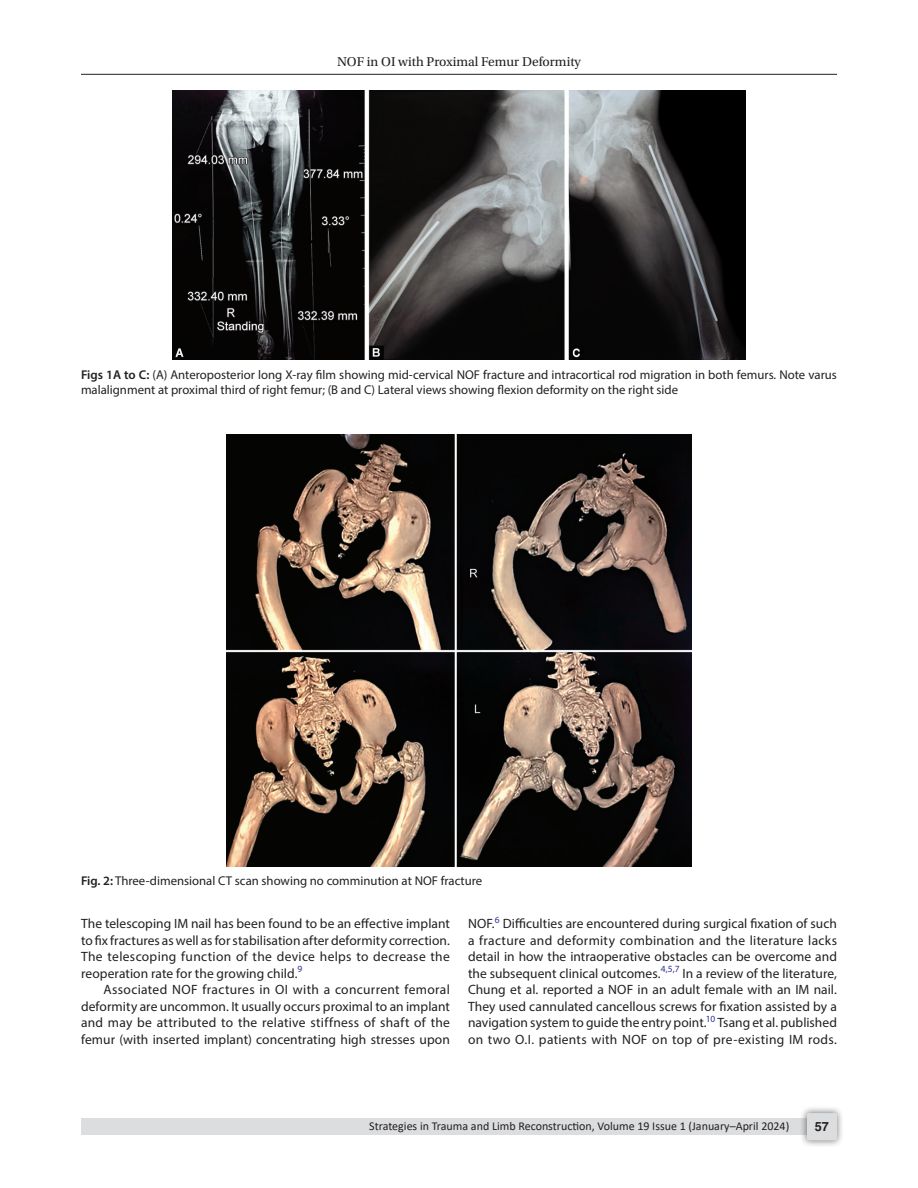
<style>
.page{position:relative;width:918px;height:1188px;background:#fff}
.page>*{position:absolute;margin:0;border:0;box-sizing:border-box;transform-origin:0 0}
.Para-Indent{font:13.5px/16.5px "Myriad Pro";letter-spacing:.01em;color:#231f20;text-align:justify}
.Para-NoIndent{font:13.5px/16.5px "Myriad Pro";letter-spacing:.005em;color:#231f20;text-align:justify}
.t1{font:13.5px "Utopia Std";color:#231f20}
.FigCaption{font:12.75px/15.3px "Myriad Pro";color:#231f20}
.t2{font:700 12.75px "Helvetica LT Std";color:#231f20}
.t3{font:12px "Calibri";color:#231f20}
.s1{font-weight:600}
</style>
<div class="page">
<hr style="left:81px;top:74px;width:756px;height:1px;background:#231f20">
<div style="left:81px;top:1119px;width:756px;height:16px;background:#dcdddf"></div>
<div style="left:800px;top:1106px;width:44px;height:41px;background:#231f20;opacity:.61"></div>
<div style="left:807px;top:1113px;width:30px;height:27px;background:#dcdddf;border-radius:2px"></div>
<img style="left:173px;top:90px;width:572px;height:270px">
<img style="left:227px;top:434px;width:464px;height:432px">
<p class="t1" style="left:337px;top:55px;width:245px">NOF in OI with Proximal Femur Deformity</p>
<p class="FigCaption" style="left:81px;top:367px;width:758px"><span class="s1">Figs 1A to C:</span> (A) Anteroposterior long X-ray film showing mid-cervical NOF fracture and intracortical rod migration in both femurs. Note varus malalignment at proximal third of right femur; (B and C) Lateral views showing flexion deformity on the right side</p>
<p class="FigCaption" style="left:81px;top:873px;width:403px"><span class="s1">Fig. 2:</span> Three-dimensional CT scan showing no comminution at NOF fracture</p>
<p class="Para-NoIndent" style="left:81px;top:915px;width:371px">The telescoping IM nail has been found to be an effective implant to fix fractures as well as for stabilisation after deformity correction.<br>The telescoping function of the device helps to decrease the reoperation rate for the growing child.<sup>9</sup></p>
<p class="Para-Indent" style="left:81px;top:981px;width:371px;text-indent:22px">Associated NOF fractures in OI with a concurrent femoral deformity are uncommon. It usually occurs proximal to an implant and may be attributed to the relative stiffness of shaft of the femur (with inserted implant) concentrating high stresses upon</p>
<p class="Para-Indent" style="left:468px;top:915px;width:371px">NOF.<sup>6</sup> Difficulties are encountered during surgical fixation of such a fracture and deformity combination and the literature lacks detail in how the intraoperative obstacles can be overcome and the subsequent clinical outcomes.<sup>4,5,7</sup> In a review of the literature, Chung et al. reported a NOF in an adult female with an IM nail.<br>They used cannulated cancellous screws for fixation assisted by a navigation system to guide the entry point.<sup>10</sup> Tsang et al. published on two O.I. patients with NOF on top of pre-existing IM rods.</p>
<p class="t3" style="left:369px;top:1117px;width:422px">Strategies in Trauma and Limb Reconstruction, Volume 19 Issue 1 (January–April 2024)</p>
<p class="t2" style="left:815px;top:1119px;width:16px">57</p>
</div>
